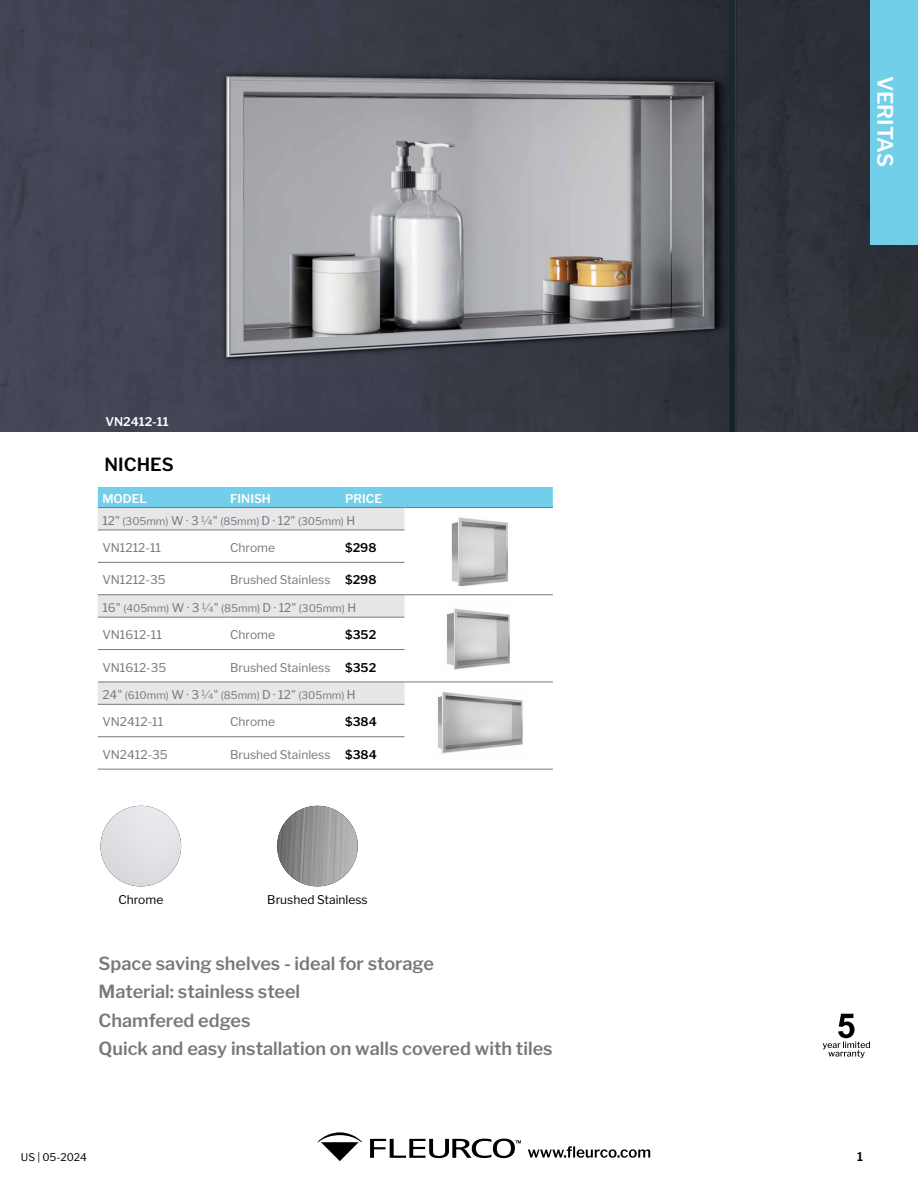
<style>
.page{position:relative;width:918px;height:1188px;background:#fff}
.page>*{position:absolute;margin:0;border:0;box-sizing:border-box;transform-origin:0 0}
.t1{font:600 21px "Libre Franklin";color:#fff}
.t2{font:600 18px/28.3px "Libre Franklin";color:#77787b}
.t3{font:600 18px "Libre Franklin";color:#000}
.t4{font:12px "Libre Franklin";color:#77787b}
.t5{font:600 12px "Libre Franklin";color:#fff}
.t6{font:12px "Libre Franklin";color:#000}
.t7{font:600 12px "Libre Franklin";color:#000}
.t8{font:10.5px "Libre Franklin";color:#77787b}
.t9{font:10.5px "Libre Franklin";color:#000}
.s1{font-size:12px}
.s2{font-weight:600;color:#000}
</style>
<div class="page">
<div style="left:98px;top:487px;width:455px;height:20px;background:#72cfe9"></div>
<svg style="left:98px;top:508px;width:306px;height:196px"></svg>
<hr style="left:98px;top:562px;width:128px;height:1px;background:#77787b">
<hr style="left:226px;top:562px;width:115px;height:1px;background:#77787b">
<hr style="left:341px;top:562px;width:63px;height:1px;background:#77787b">
<hr style="left:98px;top:649px;width:128px;height:1px;background:#77787b">
<hr style="left:226px;top:649px;width:115px;height:1px;background:#77787b">
<hr style="left:341px;top:649px;width:63px;height:1px;background:#77787b">
<hr style="left:98px;top:736px;width:128px;height:1px;background:#77787b">
<hr style="left:226px;top:736px;width:115px;height:1px;background:#77787b">
<hr style="left:341px;top:736px;width:63px;height:1px;background:#77787b">
<hr style="left:404px;top:594px;width:149px;height:1px;background:#77787b">
<hr style="left:404px;top:682px;width:149px;height:1px;background:#77787b">
<hr style="left:98px;top:507px;width:128px;height:1px;background:#77787b">
<hr style="left:226px;top:507px;width:115px;height:1px;background:#77787b">
<hr style="left:341px;top:507px;width:63px;height:1px;background:#77787b">
<hr style="left:98px;top:530px;width:128px;height:1px;background:#77787b">
<hr style="left:226px;top:530px;width:115px;height:1px;background:#77787b">
<hr style="left:341px;top:530px;width:63px;height:1px;background:#77787b">
<hr style="left:98px;top:594px;width:128px;height:1px;background:#77787b">
<hr style="left:226px;top:594px;width:115px;height:1px;background:#77787b">
<hr style="left:341px;top:594px;width:63px;height:1px;background:#77787b">
<hr style="left:98px;top:617px;width:128px;height:1px;background:#77787b">
<hr style="left:226px;top:617px;width:115px;height:1px;background:#77787b">
<hr style="left:341px;top:617px;width:63px;height:1px;background:#77787b">
<hr style="left:98px;top:682px;width:128px;height:1px;background:#77787b">
<hr style="left:226px;top:682px;width:115px;height:1px;background:#77787b">
<hr style="left:341px;top:682px;width:63px;height:1px;background:#77787b">
<hr style="left:98px;top:704px;width:128px;height:1px;background:#77787b">
<hr style="left:226px;top:704px;width:115px;height:1px;background:#77787b">
<hr style="left:341px;top:704px;width:63px;height:1px;background:#77787b">
<hr style="left:98px;top:769px;width:128px;height:1px;background:#77787b">
<hr style="left:226px;top:769px;width:115px;height:1px;background:#77787b">
<hr style="left:341px;top:769px;width:63px;height:1px;background:#77787b">
<hr style="left:404px;top:507px;width:149px;height:1px;background:#77787b">
<hr style="left:404px;top:769px;width:149px;height:1px;background:#77787b">
<img style="left:451px;top:517px;width:57px;height:69px">
<img style="left:447px;top:608px;width:63px;height:62px">
<img style="left:438px;top:691px;width:85px;height:63px">
<svg style="left:318px;top:1132px;width:44px;height:29px"></svg>
<svg style="left:370px;top:1139px;width:151px;height:19px"></svg>
<svg style="left:528px;top:1146px;width:122px;height:12px"></svg>
<img style="left:0;top:0;width:918px;height:432px">
<img style="left:277px;top:806px;width:81px;height:80px;border-radius:40px">
<div style="left:101px;top:806px;width:80px;height:80px;background:#e1e1e5;border-radius:40px"></div>
<div style="left:871px;top:0;width:47px;height:244px;background:#72cfe9"></div>
<svg style="left:823px;top:1014px;width:47px;height:44px"></svg>
<p class="t5" style="left:105px;top:414px;width:65px">VN2412-11</p>
<h2 class="t3" style="left:105px;top:454px;width:71px">NICHES</h2>
<p class="t5" style="left:102px;top:491px;width:46px">MODEL</p>
<p class="t5" style="left:230px;top:491px;width:42px">FINISH</p>
<p class="t5" style="left:345px;top:491px;width:39px">PRICE</p>
<p class="t8" style="left:102px;top:514px;width:254px"><span class="s1">12"</span> (305mm) <span class="s1">W · 3 1/4"</span> (85mm) <span class="s1">D · 12"</span> (305mm) <span class="s1">H</span></p>
<p class="t4" style="left:102px;top:540px;width:60px">VN1212-11</p>
<p class="t4" style="left:230px;top:540px;width:46px">Chrome</p>
<p class="t7" style="left:345px;top:540px;width:33px">$298</p>
<p class="t4" style="left:102px;top:573px;width:65px">VN1212-35</p>
<p class="t4" style="left:230px;top:573px;width:148px">Brushed Stainless <span class="s2">$298</span></p>
<p class="t8" style="left:102px;top:602px;width:255px"><span class="s1">16"</span> (405mm) <span class="s1">W · 3 1/4"</span> (85mm) <span class="s1">D · 12"</span> (305mm) <span class="s1">H</span></p>
<p class="t4" style="left:102px;top:628px;width:61px">VN1612-11</p>
<p class="t4" style="left:230px;top:628px;width:46px">Chrome</p>
<p class="t7" style="left:345px;top:628px;width:33px">$352</p>
<p class="t4" style="left:102px;top:660px;width:65px">VN1612-35</p>
<p class="t4" style="left:230px;top:660px;width:148px">Brushed Stainless <span class="s2">$352</span></p>
<p class="t8" style="left:102px;top:689px;width:255px"><span class="s1">24"</span> (610mm) <span class="s1">W · 3 1/4"</span> (85mm) <span class="s1">D · 12"</span> (305mm) <span class="s1">H</span></p>
<p class="t4" style="left:102px;top:715px;width:63px">VN2412-11</p>
<p class="t4" style="left:230px;top:715px;width:46px">Chrome</p>
<p class="t7" style="left:345px;top:715px;width:33px">$384</p>
<p class="t4" style="left:102px;top:747px;width:67px">VN2412-35</p>
<p class="t4" style="left:230px;top:747px;width:148px">Brushed Stainless <span class="s2">$384</span></p>
<p class="t6" style="left:118px;top:892px;width:46px">Chrome</p>
<p class="t6" style="left:267px;top:892px;width:102px">Brushed Stainless</p>
<h2 class="t2" style="left:99px;top:949px;width:455px">Space saving shelves - ideal for storage<br>Material: stainless steel<br>Chamfered edges<br>Quick and easy installation on walls covered with tiles</h2>
<p class="t9" style="left:21px;top:1151px;width:68px">US | 05-2024</p>
<h1 class="t1" style="left:898px;top:76px;width:93px;rotate:90deg">VERITAS</h1>
<p class="t7" style="left:857px;top:1149px;width:7px">1</p>
</div>
